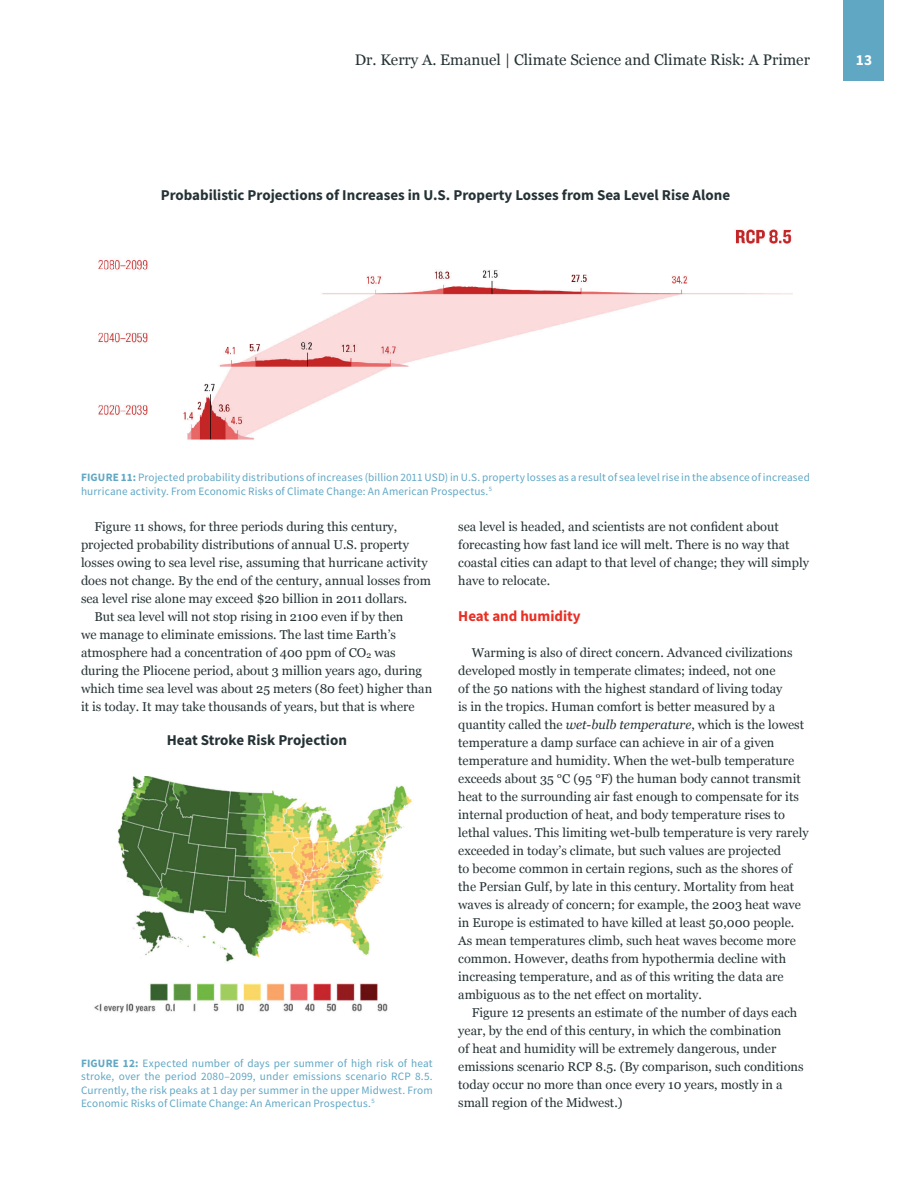
<style>
.page{position:relative;width:918px;height:1188px;background:#fff}
.page>*{position:absolute;margin:0;border:0;box-sizing:border-box;transform-origin:0 0}
.t1{font:15.3px "Georgia";color:#253235}
.t2{font:700 15.3px "Source Sans Pro";color:#fff}
.Figure_Title{font:700 15px "Source Sans Pro";color:#253235}
.Section_Subheading{font:700 15px "Source Sans Pro";color:#e82f24}
.t3{font:12.75px/18px "Georgia";color:#253235}
.t4{font:11.25px/13.5px "Source Sans Pro";letter-spacing:.015em;color:#60a7c4}
.s1{font-weight:700}
.s2{font-style:italic}
</style>
<div class="page">
<div style="left:844px;top:0;width:40px;height:81px;background:#60a7c4"></div>
<img style="left:98px;top:229px;width:695px;height:211px">
<img style="left:94px;top:776px;width:318px;height:237px">
<p class="t1" style="left:355px;top:48px;width:457px">Dr. Kerry A. Emanuel | Climate Science and Climate Risk: A Primer</p>
<p class="t2" style="left:856px;top:49px;width:18px">13</p>
<p class="Figure_Title" style="left:161px;top:185px;width:571px">Probabilistic Projections of Increases in U.S. Property Losses from Sea Level Rise Alone</p>
<p class="t4" style="left:81px;top:471px;width:730px"><span class="s1">FIGURE 11:</span> Projected probability distributions of increases (billion 2011 USD) in U.S. property losses as a result of sea level rise in the absence of increased hurricane activity. From Economic Risks of Climate Change: An American Prospectus.<sup>5</sup></p>
<p class="t3" style="left:81px;top:517px;width:352px;text-indent:14px">Figure 11 shows, for three periods during this century, projected probability distributions of annual U.S. property losses owing to sea level rise, assuming that hurricane activity does not change. By the end of the century, annual losses from sea level rise alone may exceed $20 billion in 2011 dollars.</p>
<p class="t3" style="left:81px;top:607px;width:353px;text-indent:14px">But sea level will not stop rising in 2100 even if by then<br>we manage to eliminate emissions. The last time Earth’s atmosphere had a concentration of 400 ppm of CO<sub>2</sub> was during the Pliocene period, about 3 million years ago, during which time sea level was about 25 meters (80 feet) higher than it is today. It may take thousands of years, but that is where</p>
<p class="Figure_Title" style="left:167px;top:730px;width:182px">Heat Stroke Risk Projection</p>
<p class="t4" style="left:81px;top:1056px;width:353px;text-align:justify"><span class="s1">FIGURE 12:</span> Expected number of days per summer of high risk of heat stroke, over the period 2080–2099, under emissions scenario RCP 8.5.<br>Currently, the risk peaks at 1 day per summer in the upper Midwest. From Economic Risks of Climate Change: An American Prospectus.<sup>5</sup></p>
<p class="t3" style="left:458px;top:517px;width:352px">sea level is headed, and scientists are not confident about forecasting how fast land ice will melt. There is no way that coastal cities can adapt to that level of change; they will simply have to relocate.</p>
<p class="Section_Subheading" style="left:458px;top:606px;width:124px">Heat and humidity</p>
<p class="t3" style="left:458px;top:643px;width:352px;text-indent:14px">Warming is also of direct concern. Advanced civilizations developed mostly in temperate climates; indeed, not one<br>of the 50 nations with the highest standard of living today<br>is in the tropics. Human comfort is better measured by a quantity called the <span class="s2">wet-bulb temperature</span>, which is the lowest temperature a damp surface can achieve in air of a given temperature and humidity. When the wet-bulb temperature exceeds about 35 °C (95 °F) the human body cannot transmit heat to the surrounding air fast enough to compensate for its internal production of heat, and body temperature rises to lethal values. This limiting wet-bulb temperature is very rarely exceeded in today’s climate, but such values are projected<br>to become common in certain regions, such as the shores of the Persian Gulf, by late in this century. Mortality from heat waves is already of concern; for example, the 2003 heat wave in Europe is estimated to have killed at least 50,000 people.<br>As mean temperatures climb, such heat waves become more common. However, deaths from hypothermia decline with increasing temperature, and as of this writing the data are ambiguous as to the net effect on mortality.</p>
<p class="t3" style="left:458px;top:1003px;width:347px;text-indent:14px">Figure 12 presents an estimate of the number of days each year, by the end of this century, in which the combination<br>of heat and humidity will be extremely dangerous, under emissions scenario RCP 8.5. (By comparison, such conditions today occur no more than once every 10 years, mostly in a small region of the Midwest.)</p>
</div>
